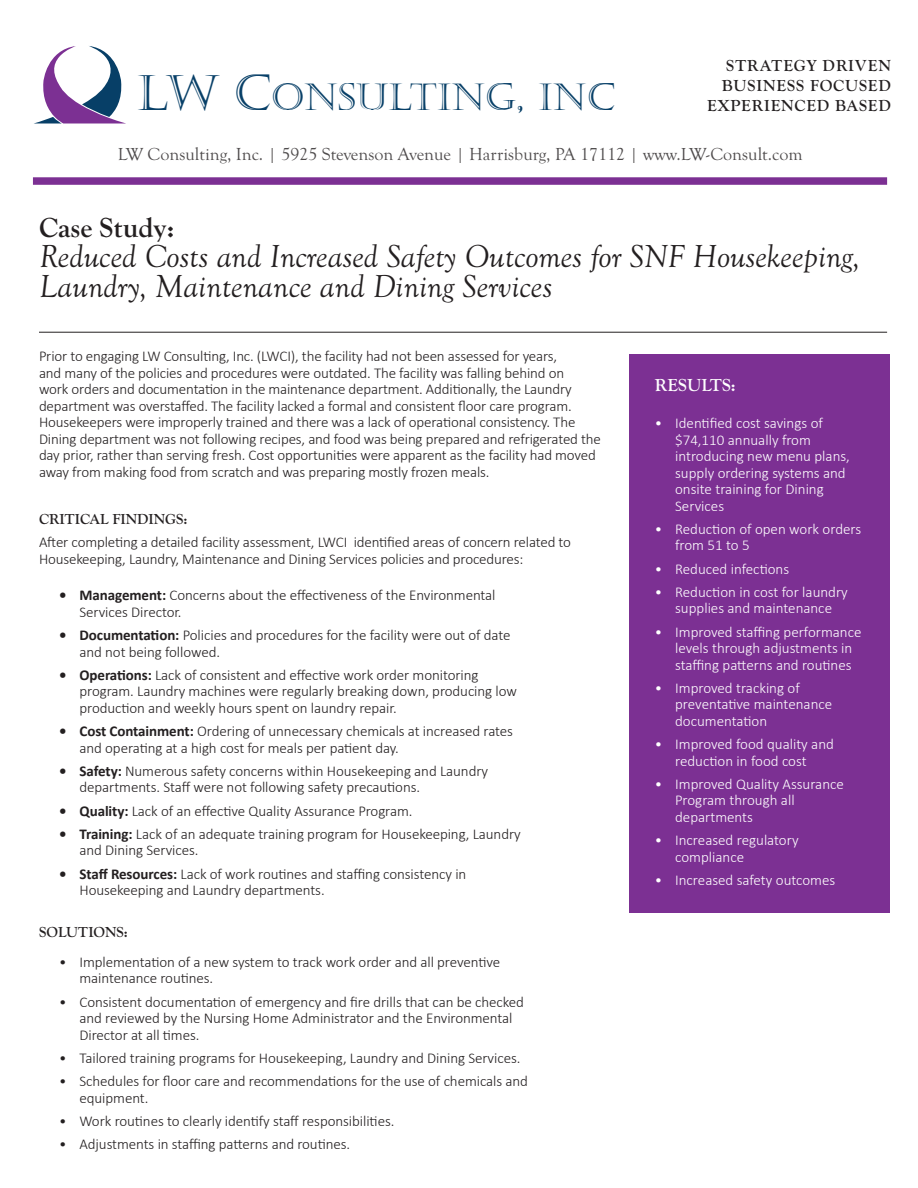
<style>
.page{position:relative;width:918px;height:1188px;background:#fff}
.page>*{position:absolute;margin:0;border:0;box-sizing:border-box;transform-origin:0 0}
.t1{font:37.5px "Castellar";color:#084068}
.t2{font:italic 33px/30px "Goudy Old Sty";color:#231f20}
.t3{font:700 28.5px "Goudy Old Sty";color:#231f20}
.t4{font:18px "Goudy Old Sty";color:#231f20}
.Subheads{font:700 18px "Goudy Old Sty";color:#fff}
.t5{font:700 16.5px/19.8px "Goudy Old Sty";letter-spacing:.05em;color:#231f20;text-align:right}
.body{font:300 15px/16.5px "Calibri";letter-spacing:-.01em;color:#231f20}
.t6{font:300 15px/16.5px "Calibri";color:#fff}
.body-2{font:700 15px "Goudy Old Sty";color:#231f20}
.Subheads-2{font:700 15px "Goudy Old Sty";color:#231f20}
.s1{font-size:49.5px}
.s2{font-weight:700}
</style>
<div class="page">
<div style="left:33px;top:177px;width:854px;height:8px;background:#7c3093"></div>
<div style="left:629px;top:354px;width:261px;height:559px;background:#7c3093"></div>
<hr style="left:39px;top:332px;width:848px;height:1px;background:#231f20">
<svg style="left:34px;top:46px;width:92px;height:78px"></svg>
<p class="t5" style="left:707px;top:56px;width:185px">STRATEGY DRIVEN<br>BUSINESS FOCUSED<br>EXPERIENCED BASED</p>
<p class="t4" style="left:117px;top:144px;width:687px">LW Consulting, Inc. | 5925 Stevenson Avenue | Harrisburg, PA 17112 | www.LW-Consult.com</p>
<h1 class="t1" style="left:137px;top:76px;width:476px"><span class="s1">LW C</span>ONSULTING, INC</h1>
<p class="t3" style="left:39px;top:212px;width:137px">Case Study:</p>
<p class="t2" style="left:39px;top:242px;width:823px">Reduced Costs and Increased Safety Outcomes for SNF Housekeeping,<br>Laundry, Maintenance and Dining Services</p>
<p class="body" style="left:39px;top:348px;width:564px">Prior to engaging LW Consulting, Inc. (LWCI), the facility had not been assessed for years,<br>and many of the policies and procedures were outdated. The facility was falling behind on<br>work orders and documentation in the maintenance department. Additionally, the Laundry department was overstaffed. The facility lacked a formal and consistent floor care program.<br>Housekeepers were improperly trained and there was a lack of operational consistency. The Dining department was not following recipes, and food was being prepared and refrigerated the day prior, rather than serving fresh. Cost opportunities were apparent as the facility had moved away from making food from scratch and was preparing mostly frozen meals.</p>
<p class="body-2" style="left:39px;top:511px;width:150px">CRITICAL FINDINGS:</p>
<p class="body" style="left:39px;top:534px;width:534px">After completing a detailed facility assessment, LWCI identified areas of concern related to<br>Housekeeping, Laundry, Maintenance and Dining Services policies and procedures:</p>
<p class="body" style="left:80px;top:587px;width:418px;text-indent:-20px"><span class="s2">• Management:</span> Concerns about the effectiveness of the Environmental<br>Services Director.</p>
<p class="body" style="left:80px;top:627px;width:433px;text-indent:-20px"><span class="s2">• Documentation:</span> Policies and procedures for the facility were out of date and not being followed.</p>
<p class="body" style="left:80px;top:666px;width:439px;text-indent:-20px"><span class="s2">• Operations:</span> Lack of consistent and effective work order monitoring program. Laundry machines were regularly breaking down, producing low production and weekly hours spent on laundry repair.</p>
<p class="body" style="left:80px;top:723px;width:435px;text-indent:-20px"><span class="s2">• Cost Containment:</span> Ordering of unnecessary chemicals at increased rates and operating at a high cost for meals per patient day.</p>
<p class="body" style="left:80px;top:762px;width:410px;text-indent:-20px"><span class="s2">• Safety:</span> Numerous safety concerns within Housekeeping and Laundry departments. Staff were not following safety precautions.</p>
<p class="body" style="left:59px;top:802px;width:355px"><span class="s2">• Quality:</span> Lack of an effective Quality Assurance Program.</p>
<p class="body" style="left:80px;top:825px;width:443px;text-indent:-20px"><span class="s2">• Training:</span> Lack of an adequate training program for Housekeeping, Laundry and Dining Services.</p>
<p class="body" style="left:80px;top:865px;width:388px;text-indent:-20px"><span class="s2">• Staff Resources:</span> Lack of work routines and staffing consistency in<br>Housekeeping and Laundry departments.</p>
<p class="Subheads-2" style="left:39px;top:924px;width:90px">SOLUTIONS:</p>
<p class="body" style="left:80px;top:954px;width:422px;text-indent:-20px">• Implementation of a new system to track work order and all preventive maintenance routines.</p>
<p class="body" style="left:80px;top:993px;width:446px;text-indent:-20px">• Consistent documentation of emergency and fire drills that can be checked and reviewed by the Nursing Home Administrator and the Environmental<br>Director at all times.</p>
<p class="body" style="left:59px;top:1050px;width:463px">• Tailored training programs for Housekeeping, Laundry and Dining Services.</p>
<p class="body" style="left:80px;top:1073px;width:450px;text-indent:-20px">• Schedules for floor care and recommendations for the use of chemicals and equipment.</p>
<p class="body" style="left:59px;top:1113px;width:337px">• Work routines to clearly identify staff responsibilities.</p>
<p class="body" style="left:59px;top:1136px;width:292px">• Adjustments in staffing patterns and routines.</p>
<p class="Subheads" style="left:655px;top:375px;width:82px">RESULTS:</p>
<p class="t6" style="left:675px;top:415px;width:176px;text-indent:-20px">• Identified cost savings of $74,110 annually from introducing new menu plans, supply ordering systems and onsite training for Dining<br>Services</p>
<p class="t6" style="left:675px;top:521px;width:188px;text-indent:-20px">• Reduction of open work orders from 51 to 5</p>
<p class="t6" style="left:655px;top:560px;width:136px">• Reduced infections</p>
<p class="t6" style="left:655px;top:584px;width:195px;text-align:center">• Reduction in cost for laundry supplies and maintenance</p>
<p class="t6" style="left:675px;top:623px;width:188px;text-indent:-20px">• Improved staffing performance levels through adjustments in staffing patterns and routines</p>
<p class="t6" style="left:675px;top:680px;width:159px;text-indent:-20px">• Improved tracking of preventative maintenance documentation</p>
<p class="t6" style="left:655px;top:736px;width:181px;text-align:center">• Improved food quality and reduction in food cost</p>
<p class="t6" style="left:675px;top:776px;width:170px;text-indent:-20px">• Improved Quality Assurance<br>Program through all departments</p>
<p class="t6" style="left:675px;top:832px;width:125px;text-indent:-20px">• Increased regulatory compliance</p>
<p class="t6" style="left:655px;top:872px;width:182px">• Increased safety outcomes</p>
</div>
